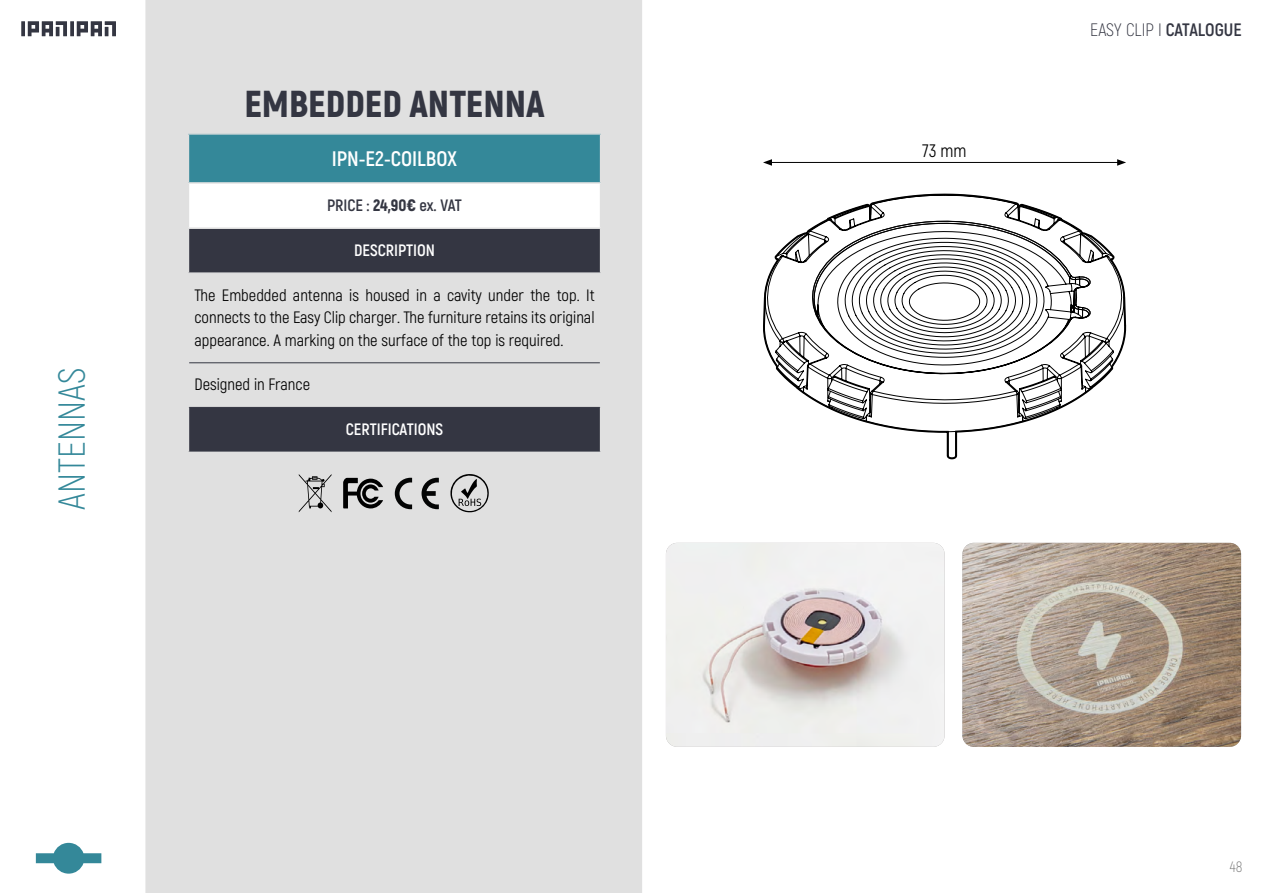
<style>
.page{position:relative;width:1263px;height:893px;background:#fff}
.page>*{position:absolute;margin:0;border:0;box-sizing:border-box;transform-origin:0 0}
.t1{font:900 37.5px "Akrobat";color:#343642}
.t2{font:300 37.5px "Akrobat";color:#348899}
.t3{font:700 21px "Akrobat";color:#fff}
.t4{font:300 18px "Akrobat";color:#343642}
.t5{font:18px "Akrobat";color:#000}
.t6{font:16.5px/22.5px "Akrobat";color:#000;text-align:justify}
.t7{font:700 16.5px "Akrobat";color:#fff}
.t8{font:700 16.5px "Akrobat";color:#343642}
.t9{font:300 15px "Akrobat";color:#7c7c7c}
.s1{font-weight:900}
.s2{font-weight:700}
</style>
<div class="page">
<div style="left:145px;top:0;width:497px;height:893px;background:#e0e0e0"></div>
<svg style="left:21px;top:21px;width:95px;height:15px"></svg>
<svg style="left:36px;top:843px;width:65px;height:31px"></svg>
<img style="left:666px;top:543px;width:278px;height:204px">
<img style="left:962px;top:543px;width:279px;height:204px">
<div style="left:188px;top:69px;width:413px;height:65px;background:#e0e0e0"></div>
<div style="left:188px;top:134px;width:413px;height:49px;background:#348899"></div>
<div style="left:188px;top:183px;width:413px;height:45px;background:#fff"></div>
<svg style="left:189px;top:229px;width:411px;height:223px;fill:#e0e0e0"></svg>
<hr style="left:188px;top:68px;width:413px;height:2px;background:#e0e0e0">
<hr style="left:188px;top:133px;width:413px;height:2px;background:#e0e0e0">
<hr style="left:188px;top:135px;width:1px;height:47px;background:#e0e0e0">
<hr style="left:600px;top:135px;width:1px;height:47px;background:#e0e0e0">
<hr style="left:188px;top:182px;width:413px;height:2px;background:#e0e0e0">
<hr style="left:188px;top:184px;width:1px;height:43px;background:#e0e0e0">
<hr style="left:600px;top:184px;width:1px;height:43px;background:#e0e0e0">
<hr style="left:188px;top:227px;width:413px;height:2px;background:#e0e0e0">
<hr style="left:188px;top:229px;width:1px;height:43px;background:#e0e0e0">
<hr style="left:600px;top:229px;width:1px;height:43px;background:#e0e0e0">
<hr style="left:188px;top:272px;width:413px;height:2px;background:#e0e0e0">
<hr style="left:188px;top:274px;width:1px;height:89px;background:#e0e0e0">
<hr style="left:600px;top:274px;width:1px;height:89px;background:#e0e0e0">
<hr style="left:188px;top:363px;width:1px;height:44px;background:#e0e0e0">
<hr style="left:600px;top:363px;width:1px;height:44px;background:#e0e0e0">
<hr style="left:188px;top:407px;width:1px;height:45px;background:#e0e0e0">
<hr style="left:600px;top:407px;width:1px;height:45px;background:#e0e0e0">
<hr style="left:188px;top:452px;width:413px;height:1px;background:#e0e0e0">
<hr style="left:189px;top:363px;width:411px;height:1px;background:#343642">
<hr style="left:189px;top:407px;width:411px;height:1px;background:#343642">
<svg style="left:763px;top:193px;width:364px;height:267px"></svg>
<hr style="left:769px;top:162px;width:350px;height:1px;background:#000">
<svg style="left:763px;top:159px;width:9px;height:7px"></svg>
<svg style="left:1117px;top:159px;width:9px;height:7px"></svg>
<svg style="left:299px;top:474px;width:32px;height:38px"></svg>
<svg style="left:343px;top:478px;width:40px;height:30px"></svg>
<svg style="left:450px;top:474px;width:39px;height:38px"></svg>
<svg style="left:395px;top:478px;width:17px;height:31px"></svg>
<svg style="left:422px;top:478px;width:17px;height:31px"></svg>
<h1 class="t2" style="left:50px;top:510px;width:143px;rotate:-90deg">ANTENNAS</h1>
<h1 class="t1" style="left:244px;top:79px;width:302px">EMBEDDED ANTENNA</h1>
<p class="t3" style="left:332px;top:145px;width:127px">IPN-E2-COILBOX</p>
<p class="t8" style="left:327px;top:195px;width:136px">PRICE : <span class="s1">24,90€</span> ex. VAT</p>
<p class="t7" style="left:354px;top:240px;width:82px">DESCRIPTION</p>
<p class="t6" style="left:194px;top:284px;width:402px">The Embedded antenna is housed in a cavity under the top. It connects to the Easy Clip charger. The furniture retains its original appearance. A marking on the surface of the top is required.</p>
<p class="t6" style="left:194px;top:373px;width:117px">Designed in France</p>
<p class="t7" style="left:346px;top:419px;width:99px">CERTIFICATIONS</p>
<p class="t5" style="left:923px;top:139px;width:45px">73 mm</p>
<p class="t4" style="left:1090px;top:19px;width:153px">EASY CLIP I <span class="s2">CATALOGUE</span></p>
<p class="t9" style="left:1230px;top:858px;width:14px">48</p>
</div>
